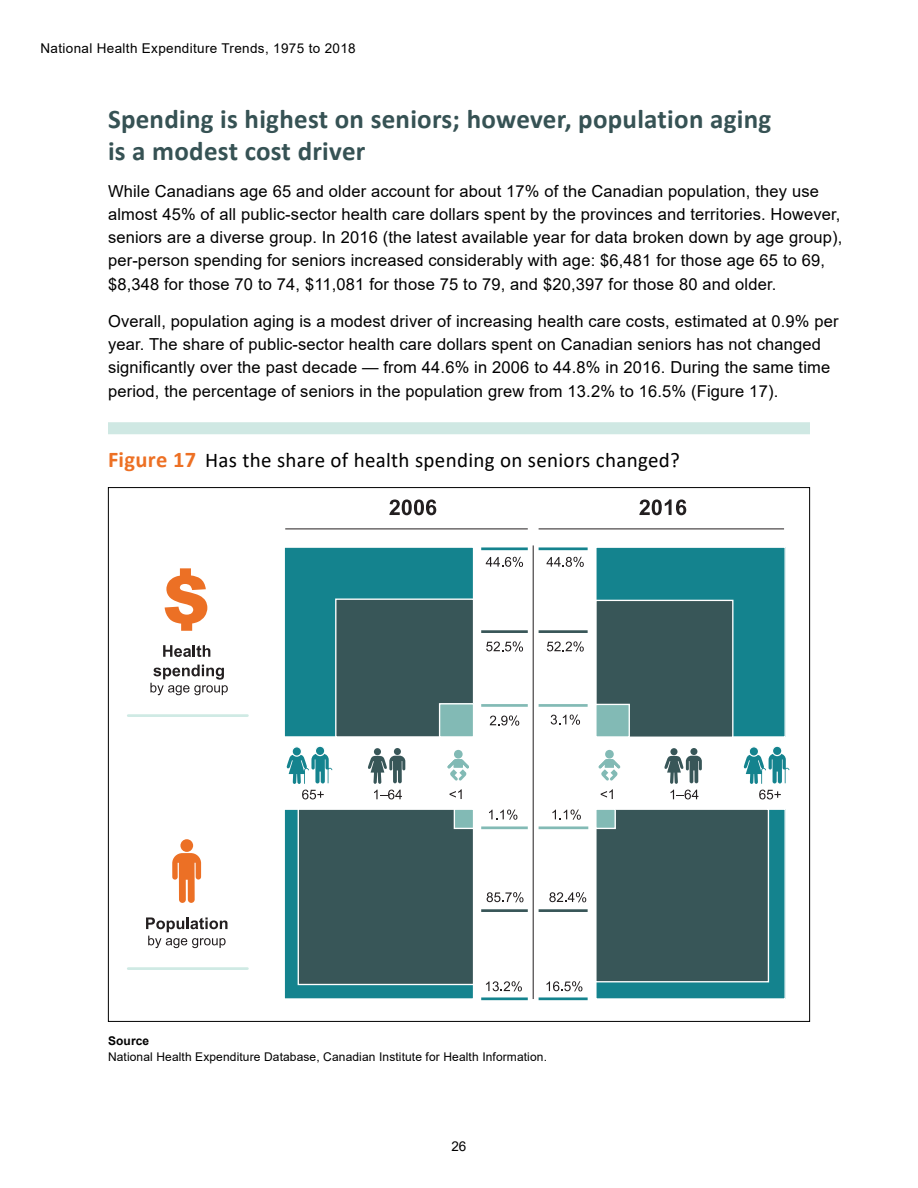
<style>
.page{position:relative;width:918px;height:1188px;background:#fff}
.page>*{position:absolute;margin:0;border:0;box-sizing:border-box;transform-origin:0 0}
.t1{font:700 27px/31.5px "Calibri";letter-spacing:.01em;color:#365254}
.title_figure_table-w{font:21px "Calibri";letter-spacing:.015em;color:#000}
.body{font:16.5px/23.4px "Arial";letter-spacing:.01em;color:#000}
.t2{font:13.5px "Arial";letter-spacing:.025em;color:#000}
.note_src_B4body{font:12px "Arial";letter-spacing:.01em;color:#000}
.note_src_title{font:700 12px "Arial";letter-spacing:.01em;color:#000}
.s1{font-weight:700;font-size:22.5px;color:#ed7024}
</style>
<div class="page">
<div style="left:108px;top:422px;width:702px;height:12px;background:#cfe8e3"></div>
<hr style="left:285px;top:529px;width:499px;height:1px;background:#231f20">
<svg style="left:671px;top:790px;width:27px;height:9px"></svg>
<svg style="left:664px;top:748px;width:38px;height:36px"></svg>
<svg style="left:374px;top:790px;width:28px;height:9px"></svg>
<svg style="left:368px;top:748px;width:37px;height:36px"></svg>
<svg style="left:146px;top:917px;width:81px;height:31px"></svg>
<svg style="left:172px;top:839px;width:29px;height:64px"></svg>
<svg style="left:759px;top:790px;width:22px;height:9px"></svg>
<svg style="left:744px;top:746px;width:45px;height:38px"></svg>
<svg style="left:302px;top:790px;width:22px;height:9px"></svg>
<svg style="left:287px;top:746px;width:45px;height:38px"></svg>
<div style="left:596px;top:547px;width:189px;height:190px;background:#14838e"></div>
<div style="left:595px;top:547px;width:191px;height:191px;border:1px solid #fff"></div>
<div style="left:284px;top:547px;width:190px;height:190px;background:#14838e"></div>
<div style="left:284px;top:546px;width:190px;height:192px;border:1px solid #fff"></div>
<div style="left:336px;top:599px;width:138px;height:138px;background:#385658"></div>
<div style="left:335px;top:599px;width:139px;height:139px;border:1px solid #fff"></div>
<div style="left:440px;top:704px;width:34px;height:33px;background:#82bab5"></div>
<div style="left:439px;top:703px;width:35px;height:35px;border:1px solid #fff"></div>
<div style="left:596px;top:809px;width:189px;height:190px;background:#14838e"></div>
<div style="left:595px;top:809px;width:191px;height:191px;border:1px solid #fff"></div>
<div style="left:596px;top:809px;width:172px;height:173px;background:#385658"></div>
<div style="left:595px;top:809px;width:174px;height:173px;border:1px solid #fff"></div>
<div style="left:596px;top:809px;width:19px;height:19px;background:#82bab5"></div>
<div style="left:595px;top:809px;width:21px;height:20px;border:1px solid #fff"></div>
<div style="left:284px;top:809px;width:190px;height:190px;background:#14838e"></div>
<div style="left:284px;top:809px;width:190px;height:191px;border:1px solid #fff"></div>
<div style="left:298px;top:809px;width:176px;height:175px;background:#385658"></div>
<div style="left:298px;top:809px;width:176px;height:176px;border:1px solid #fff"></div>
<div style="left:454px;top:809px;width:20px;height:19px;background:#82bab5"></div>
<div style="left:454px;top:809px;width:20px;height:20px;border:1px solid #fff"></div>
<svg style="left:163px;top:645px;width:47px;height:12px"></svg>
<svg style="left:150px;top:665px;width:78px;height:30px"></svg>
<svg style="left:489px;top:810px;width:28px;height:10px"></svg>
<svg style="left:487px;top:892px;width:37px;height:10px"></svg>
<svg style="left:486px;top:981px;width:36px;height:10px"></svg>
<svg style="left:490px;top:715px;width:29px;height:11px"></svg>
<svg style="left:551px;top:715px;width:29px;height:10px"></svg>
<svg style="left:486px;top:641px;width:37px;height:11px"></svg>
<svg style="left:486px;top:557px;width:37px;height:10px"></svg>
<svg style="left:552px;top:810px;width:29px;height:10px"></svg>
<svg style="left:549px;top:892px;width:37px;height:10px"></svg>
<svg style="left:546px;top:981px;width:36px;height:10px"></svg>
<svg style="left:547px;top:641px;width:37px;height:11px"></svg>
<svg style="left:547px;top:557px;width:37px;height:10px"></svg>
<hr style="left:481px;top:704px;width:107px;height:3px;background:#82bab5">
<hr style="left:481px;top:909px;width:107px;height:3px;background:#385658">
<hr style="left:481px;top:630px;width:107px;height:3px;background:#385658">
<hr style="left:481px;top:997px;width:107px;height:3px;background:#14838e">
<hr style="left:481px;top:547px;width:107px;height:3px;background:#14838e">
<hr style="left:481px;top:826px;width:107px;height:3px;background:#82bab5">
<div style="left:528px;top:512px;width:11px;height:490px;background:#fff"></div>
<hr style="left:533px;top:545px;width:1px;height:454px;background:#231f20">
<svg style="left:598px;top:750px;width:22px;height:31px"></svg>
<svg style="left:601px;top:789px;width:12px;height:10px"></svg>
<svg style="left:447px;top:750px;width:22px;height:31px"></svg>
<svg style="left:450px;top:789px;width:12px;height:10px"></svg>
<div style="left:596px;top:600px;width:137px;height:137px;background:#385658"></div>
<div style="left:595px;top:600px;width:138px;height:138px;border:1px solid #fff"></div>
<div style="left:596px;top:704px;width:33px;height:33px;background:#82bab5"></div>
<div style="left:595px;top:704px;width:35px;height:34px;border:1px solid #fff"></div>
<svg style="left:639px;top:500px;width:47px;height:15px"></svg>
<svg style="left:389px;top:500px;width:47px;height:15px"></svg>
<hr style="left:128px;top:714px;width:119px;height:3px;background:#cfeae4">
<hr style="left:128px;top:967px;width:119px;height:3px;background:#cfeae4">
<svg style="left:165px;top:568px;width:42px;height:63px"></svg>
<p class="t2" style="left:40px;top:38px;width:317px">National Health Expenditure Trends, 1975 to 2018</p>
<h4 class="t1" style="left:108px;top:103px;width:665px">Spending is highest on seniors; however, population aging is a modest cost driver</h4>
<p class="body" style="left:108px;top:179px;width:736px">While Canadians age 65 and older account for about 17% of the Canadian population, they use almost 45% of all public-sector health care dollars spent by the provinces and territories. However, seniors are a diverse group. In 2016 (the latest available year for data broken down by age group), per-person spending for seniors increased considerably with age: $6,481 for those age 65 to 69, $8,348 for those 70 to 74, $11,081 for those 75 to 79, and $20,397 for those 80 and older.</p>
<p class="body" style="left:108px;top:309px;width:732px">Overall, population aging is a modest driver of increasing health care costs, estimated at 0.9% per year. The share of public-sector health care dollars spent on Canadian seniors has not changed significantly over the past decade — from 44.6% in 2006 to 44.8% in 2016. During the same time period, the percentage of seniors in the population grew from 13.2% to 16.5% (Figure 17).</p>
<p class="title_figure_table-w" style="left:108px;top:446px;width:573px"><span class="s1">Figure 17</span> Has the share of health spending on seniors changed?</p>
<p class="note_src_title" style="left:108px;top:1032px;width:43px">Source</p>
<p class="note_src_B4body" style="left:108px;top:1049px;width:441px">National Health Expenditure Database, Canadian Institute for Health Information.</p>
<p class="t2" style="left:451px;top:1137px;width:17px">26</p>
</div>
